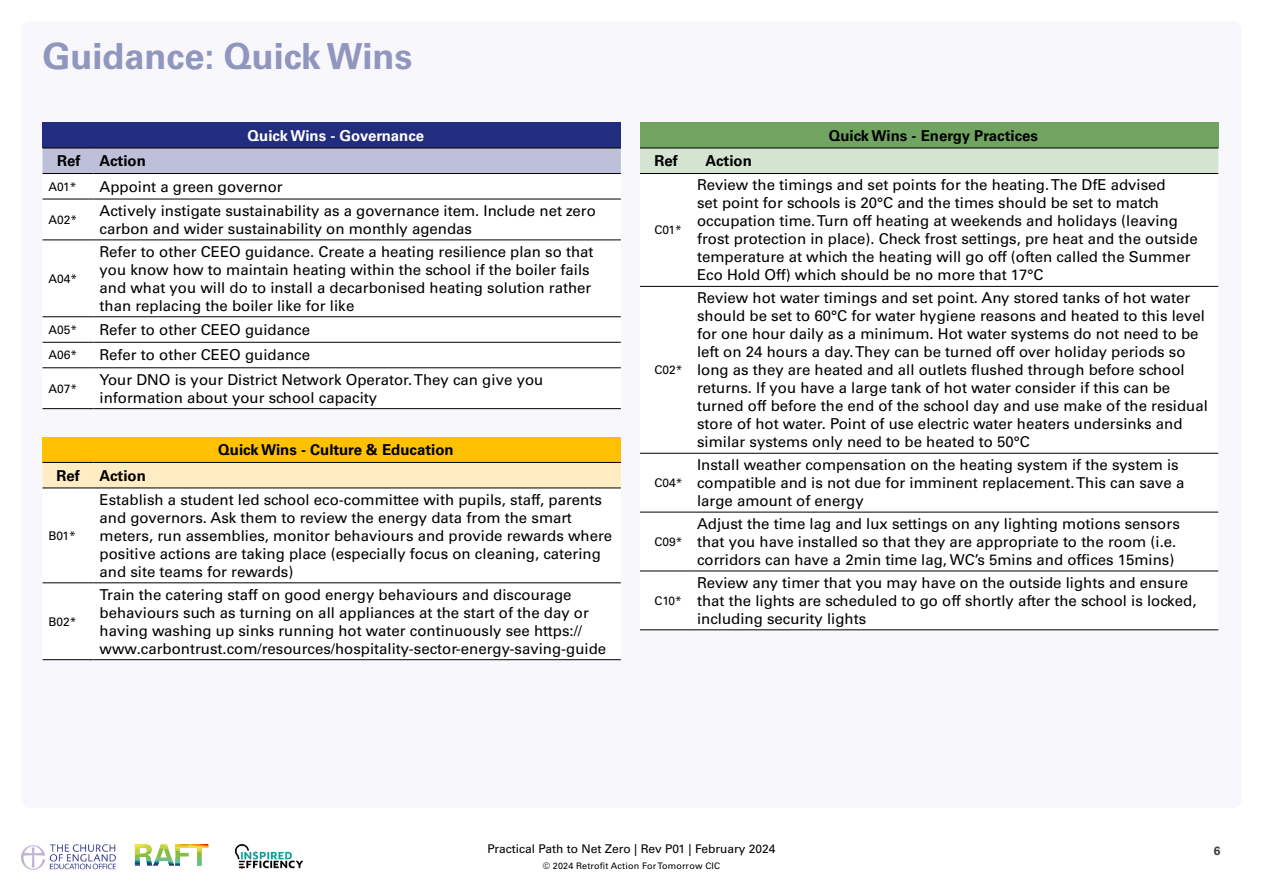
<style>
.page{position:relative;width:1263px;height:893px;background:#fff}
.page>*{position:absolute;margin:0;border:0;box-sizing:border-box;transform-origin:0 0}
.t1{font:700 36px "Univers LT Std";color:#9196bf}
.t2{font:15px/18px "Univers LT Std";color:#000}
.t3{font:700 15px "Univers LT Std";color:#000}
.t4{font:700 15px "Univers LT Std";color:#fff}
.t5{font:12px "Univers LT Std";color:#000}
.t6{font:700 12px "Univers LT Std";color:#3e3d47}
.t7{font:9px "Univers LT Std";letter-spacing:.02em;color:#000}
</style>
<div class="page">
<div style="left:21px;top:21px;width:1221px;height:787px;background:#f8f8fc;border-radius:9px"></div>
<svg style="left:135px;top:844px;width:73px;height:22px"></svg>
<img style="left:22px;top:844px;width:94px;height:26px">
<img style="left:236px;top:844px;width:66px;height:25px">
<div style="left:43px;top:122px;width:578px;height:26px;background:#222d7f"></div>
<div style="left:43px;top:149px;width:578px;height:24px;background:#bdc0d8"></div>
<svg style="left:43px;top:198px;width:578px;height:170px"></svg>
<hr style="left:43px;top:173px;width:51px;height:1px;background:#000">
<hr style="left:94px;top:173px;width:527px;height:1px;background:#000">
<hr style="left:43px;top:199px;width:51px;height:1px;background:#000">
<hr style="left:94px;top:199px;width:527px;height:1px;background:#000">
<hr style="left:43px;top:240px;width:51px;height:1px;background:#000">
<hr style="left:94px;top:240px;width:527px;height:1px;background:#000">
<hr style="left:43px;top:316px;width:51px;height:1px;background:#000">
<hr style="left:94px;top:316px;width:527px;height:1px;background:#000">
<hr style="left:43px;top:342px;width:51px;height:1px;background:#000">
<hr style="left:94px;top:342px;width:527px;height:1px;background:#000">
<hr style="left:43px;top:368px;width:51px;height:1px;background:#000">
<hr style="left:94px;top:368px;width:527px;height:1px;background:#000">
<hr style="left:43px;top:408px;width:51px;height:1px;background:#000">
<hr style="left:94px;top:408px;width:527px;height:1px;background:#000">
<hr style="left:43px;top:148px;width:51px;height:1px;background:#000">
<hr style="left:94px;top:148px;width:527px;height:1px;background:#000">
<div style="left:43px;top:437px;width:578px;height:25px;background:#fdc100"></div>
<div style="left:43px;top:463px;width:578px;height:25px;background:#ffecc2"></div>
<svg style="left:43px;top:582px;width:578px;height:1px"></svg>
<hr style="left:43px;top:488px;width:51px;height:1px;background:#000">
<hr style="left:94px;top:488px;width:527px;height:1px;background:#000">
<hr style="left:43px;top:583px;width:51px;height:1px;background:#000">
<hr style="left:94px;top:583px;width:527px;height:1px;background:#000">
<hr style="left:43px;top:659px;width:51px;height:1px;background:#000">
<hr style="left:94px;top:659px;width:527px;height:1px;background:#000">
<hr style="left:43px;top:462px;width:51px;height:1px;background:#000">
<hr style="left:94px;top:462px;width:527px;height:1px;background:#000">
<div style="left:640px;top:122px;width:578px;height:26px;background:#71a461"></div>
<div style="left:640px;top:149px;width:578px;height:24px;background:#d4e4d0"></div>
<svg style="left:640px;top:285px;width:578px;height:345px"></svg>
<hr style="left:640px;top:173px;width:51px;height:1px;background:#000">
<hr style="left:691px;top:173px;width:527px;height:1px;background:#000">
<hr style="left:640px;top:286px;width:51px;height:1px;background:#000">
<hr style="left:691px;top:286px;width:527px;height:1px;background:#000">
<hr style="left:640px;top:453px;width:51px;height:1px;background:#000">
<hr style="left:691px;top:453px;width:527px;height:1px;background:#000">
<hr style="left:640px;top:512px;width:51px;height:1px;background:#000">
<hr style="left:691px;top:512px;width:527px;height:1px;background:#000">
<hr style="left:640px;top:571px;width:51px;height:1px;background:#000">
<hr style="left:691px;top:571px;width:527px;height:1px;background:#000">
<hr style="left:640px;top:630px;width:51px;height:1px;background:#000">
<hr style="left:691px;top:630px;width:527px;height:1px;background:#000">
<hr style="left:640px;top:148px;width:51px;height:1px;background:#000">
<hr style="left:691px;top:148px;width:527px;height:1px;background:#000">
<h1 class="t1" style="left:43px;top:35px;width:371px">Guidance: Quick Wins</h1>
<p class="t4" style="left:248px;top:127px;width:178px">Quick Wins - Governance</p>
<p class="t3" style="left:57px;top:152px;width:25px">Ref</p>
<p class="t3" style="left:100px;top:152px;width:48px">Action</p>
<p class="t5" style="left:49px;top:179px;width:30px">A01*</p>
<p class="t2" style="left:100px;top:177px;width:185px">Appoint a green governor</p>
<p class="t5" style="left:49px;top:212px;width:30px">A02*</p>
<p class="t2" style="left:100px;top:202px;width:498px">Actively instigate sustainability as a governance item. Include net zero carbon and wider sustainability on monthly agendas</p>
<p class="t5" style="left:49px;top:271px;width:30px">A04*</p>
<p class="t2" style="left:100px;top:243px;width:495px">Refer to other CEEO guidance. Create a heating resilience plan so that you know how to maintain heating within the school if the boiler fails and what you will do to install a decarbonised heating solution rather than replacing the boiler like for like</p>
<p class="t5" style="left:49px;top:322px;width:30px">A05*</p>
<p class="t2" style="left:100px;top:321px;width:212px">Refer to other CEEO guidance</p>
<p class="t5" style="left:49px;top:348px;width:30px">A06*</p>
<p class="t2" style="left:100px;top:346px;width:212px">Refer to other CEEO guidance</p>
<p class="t5" style="left:49px;top:381px;width:30px">A07*</p>
<p class="t2" style="left:100px;top:370px;width:445px">Your DNO is your District Network Operator. They can give you information about your school capacity</p>
<p class="t3" style="left:218px;top:441px;width:237px">Quick Wins - Culture &amp; Education</p>
<p class="t3" style="left:56px;top:467px;width:25px">Ref</p>
<p class="t3" style="left:100px;top:467px;width:48px">Action</p>
<p class="t5" style="left:49px;top:528px;width:29px">B01*</p>
<p class="t5" style="left:49px;top:614px;width:30px">B02*</p>
<p class="t2" style="left:100px;top:491px;width:514px">Establish a student led school eco-committee with pupils, staff, parents and governors. Ask them to review the energy data from the smart meters, run assemblies, monitor behaviours and provide rewards where positive actions are taking place (especially focus on cleaning, catering and site teams for rewards)</p>
<p class="t2" style="left:100px;top:585px;width:508px">Train the catering staff on good energy behaviours and discourage behaviours such as turning on all appliances at the start of the day or having washing up sinks running hot water continuously see https:// www.carbontrust.com/resources/hospitality-sector-energy-saving-guide</p>
<p class="t3" style="left:654px;top:152px;width:25px">Ref</p>
<p class="t3" style="left:705px;top:152px;width:48px">Action</p>
<p class="t3" style="left:829px;top:127px;width:211px">Quick Wins - Energy Practices</p>
<p class="t5" style="left:654px;top:223px;width:29px">C01*</p>
<p class="t5" style="left:654px;top:363px;width:30px">C02*</p>
<p class="t5" style="left:654px;top:476px;width:30px">C04*</p>
<p class="t5" style="left:654px;top:534px;width:30px">C09*</p>
<p class="t5" style="left:654px;top:593px;width:29px">C10*</p>
<p class="t2" style="left:697px;top:176px;width:502px">Review the timings and set points for the heating. The DfE advised<br>set point for schools is 20°C and the times should be set to match occupation time. Turn off heating at weekends and holidays (leaving frost protection in place). Check frost settings, pre heat and the outside temperature at which the heating will go off (often called the Summer Eco Hold Off) which should be no more that 17°C</p>
<p class="t2" style="left:697px;top:289px;width:512px">Review hot water timings and set point. Any stored tanks of hot water should be set to 60°C for water hygiene reasons and heated to this level for one hour daily as a minimum. Hot water systems do not need to be left on 24 hours a day. They can be turned off over holiday periods so long as they are heated and all outlets flushed through before school returns. If you have a large tank of hot water consider if this can be turned off before the end of the school day and use make of the residual store of hot water. Point of use electric water heaters undersinks and similar systems only need to be heated to 50°C</p>
<p class="t2" style="left:697px;top:456px;width:489px">Install weather compensation on the heating system if the system is compatible and is not due for imminent replacement. This can save a large amount of energy</p>
<p class="t2" style="left:697px;top:515px;width:484px">Adjust the time lag and lux settings on any lighting motions sensors that you have installed so that they are appropriate to the room (i.e. corridors can have a 2min time lag, WC’s 5mins and offices 15mins)</p>
<p class="t2" style="left:697px;top:574px;width:501px">Review any timer that you may have on the outside lights and ensure that the lights are scheduled to go off shortly after the school is locked, including security lights</p>
<p class="t5" style="left:487px;top:841px;width:289px">Practical Path to Net Zero | Rev P01 | February 2024</p>
<p class="t7" style="left:543px;top:861px;width:179px">© 2024 Retrofit Action For Tomorrow CIC</p>
<p class="t6" style="left:1214px;top:843px;width:8px">6</p>
</div>
